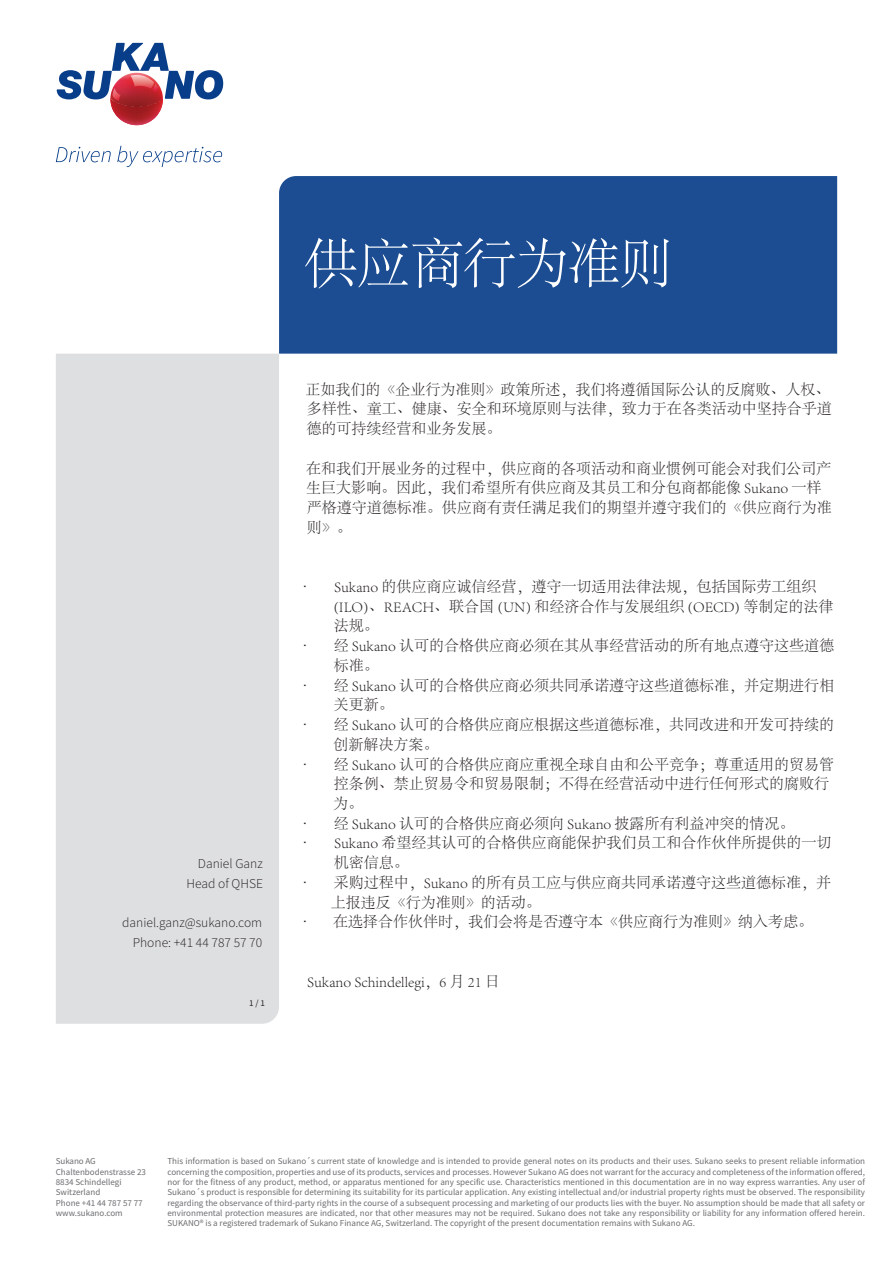
<style>
.page{position:relative;width:893px;height:1263px;background:#fff}
.page>*{position:absolute;margin:0;border:0;box-sizing:border-box;transform-origin:0 0}
.Heading_01{font:300 54px "Adobe Song Std";letter-spacing:-.03em;color:#fff}
.Body_01{font:300 15px/19.8px "Adobe Song Std";color:#231f20}
.Body_01-2{font:300 13.5px "Source Sans Pro";color:#231f20}
.Disclaimer_EMEA{font:9px/10.4px "Source Sans Pro";color:#6c6d70}
.Body_01-3{font:9px "Source Sans Pro";color:#231f20}
</style>
<div class="page">
<div style="left:279px;top:176px;width:558px;height:178px;background:#1c4d92"></div>
<svg style="left:56px;top:146px;width:166px;height:21px"></svg>
<img style="left:110px;top:101px;width:53px;height:24px">
<svg style="left:57px;top:43px;width:167px;height:58px"></svg>
<div style="left:56px;top:354px;width:223px;height:670px;background:#dedfe1"></div>
<p class="Heading_01" style="left:304px;top:235px;width:371px">供应商行为准则</p>
<p class="Body_01-2" style="left:198px;top:855px;width:66px">Daniel Ganz</p>
<p class="Body_01-2" style="left:187px;top:875px;width:78px">Head of QHSE</p>
<p class="Body_01-2" style="left:122px;top:915px;width:141px">daniel.ganz@sukano.com</p>
<p class="Body_01-2" style="left:133px;top:934px;width:131px">Phone: +41 44 787 57 70</p>
<p class="Body_01-3" style="left:249px;top:997px;width:17px">1 / 1</p>
<p class="Body_01" style="left:306px;top:380px;width:528px;text-align:justify">正如我们的《企业行为准则》政策所述，我们将遵循国际公认的反腐败、人权、多样性、童工、健康、安全和环境原则与法律，致力于在各类活动中坚持合乎道德的可持续经营和业务发展。</p>
<p class="Body_01" style="left:306px;top:459px;width:527px">在和我们开展业务的过程中，供应商的各项活动和商业惯例可能会对我们公司产生巨大影响。因此，我们希望所有供应商及其员工和分包商都能像 Sukano 一样严格遵守道德标准。供应商有责任满足我们的期望并遵守我们的《供应商行为准则》。</p>
<p class="Body_01" style="left:333px;top:577px;width:501px;text-indent:-36px">• Sukano 的供应商应诚信经营，遵守一切适用法律法规，包括国际劳工组织(ILO)、REACH、联合国 (UN) 和经济合作与发展组织 (OECD) 等制定的法律法规。</p>
<p class="Body_01" style="left:334px;top:636px;width:502px;text-indent:-37px">• 经 Sukano 认可的合格供应商必须在其从事经营活动的所有地点遵守这些道德标准。</p>
<p class="Body_01" style="left:334px;top:676px;width:502px;text-indent:-36px">• 经 Sukano 认可的合格供应商必须共同承诺遵守这些道德标准，并定期进行相关更新。</p>
<p class="Body_01" style="left:334px;top:715px;width:502px;text-indent:-36px">• 经 Sukano 认可的合格供应商应根据这些道德标准，共同改进和开发可持续的创新解决方案。</p>
<p class="Body_01" style="left:333px;top:755px;width:503px;text-indent:-36px">• 经 Sukano 认可的合格供应商应重视全球自由和公平竞争；尊重适用的贸易管控条例、禁止贸易令和贸易限制；不得在经营活动中进行任何形式的腐败行为。</p>
<p class="Body_01" style="left:297px;top:814px;width:499px">• 经 Sukano 认可的合格供应商必须向 Sukano 披露所有利益冲突的情况。</p>
<p class="Body_01" style="left:334px;top:834px;width:499px;text-indent:-36px">• Sukano 希望经其认可的合格供应商能保护我们员工和合作伙伴所提供的一切机密信息。</p>
<p class="Body_01" style="left:331px;top:873px;width:502px;text-indent:-33px">• 采购过程中，Sukano 的所有员工应与供应商共同承诺遵守这些道德标准，并上报违反《行为准则》的活动。</p>
<p class="Body_01" style="left:297px;top:912px;width:517px">• 在选择合作伙伴时，我们会将是否遵守本《供应商行为准则》纳入考虑。</p>
<p class="Body_01" style="left:307px;top:972px;width:194px">Sukano Schindellegi，6 月 21 日</p>
<p class="Disclaimer_EMEA" style="left:56px;top:1156px;width:92px">Sukano AG<br>Chaltenbodenstrasse 23</p>
<p class="Disclaimer_EMEA" style="left:56px;top:1177px;width:67px">8834 Schindellegi</p>
<p class="Disclaimer_EMEA" style="left:56px;top:1187px;width:88px">Switzerland<br>Phone +41 44 787 57 77</p>
<p class="Disclaimer_EMEA" style="left:56px;top:1208px;width:68px">www.sukano.com</p>
<p class="Disclaimer_EMEA" style="left:167px;top:1156px;width:699px;text-align:justify">This information is based on Sukano´s current state of knowledge and is intended to provide general notes on its products and their uses. Sukano seeks to present reliable information concerning the composition, properties and use of its products, services and processes. However Sukano AG does not warrant for the accuracy and completeness of the information offered, nor for the fitness of any product, method, or apparatus mentioned for any specific use. Characteristics mentioned in this documentation are in no way express warranties. Any user of Sukano´s product is responsible for determining its suitability for its particular application. Any existing intellectual and/or industrial property rights must be observed. The responsibility regarding the observance of third-party rights in the course of a subsequent processing and marketing of our products lies with the buyer. No assumption should be made that all safety or environmental protection measures are indicated, nor that other measures may not be required. Sukano does not take any responsibility or liability for any information offered herein.<br>SUKANO® is a registered trademark of Sukano Finance AG, Switzerland. The copyright of the present documentation remains with Sukano AG.</p>
</div>
